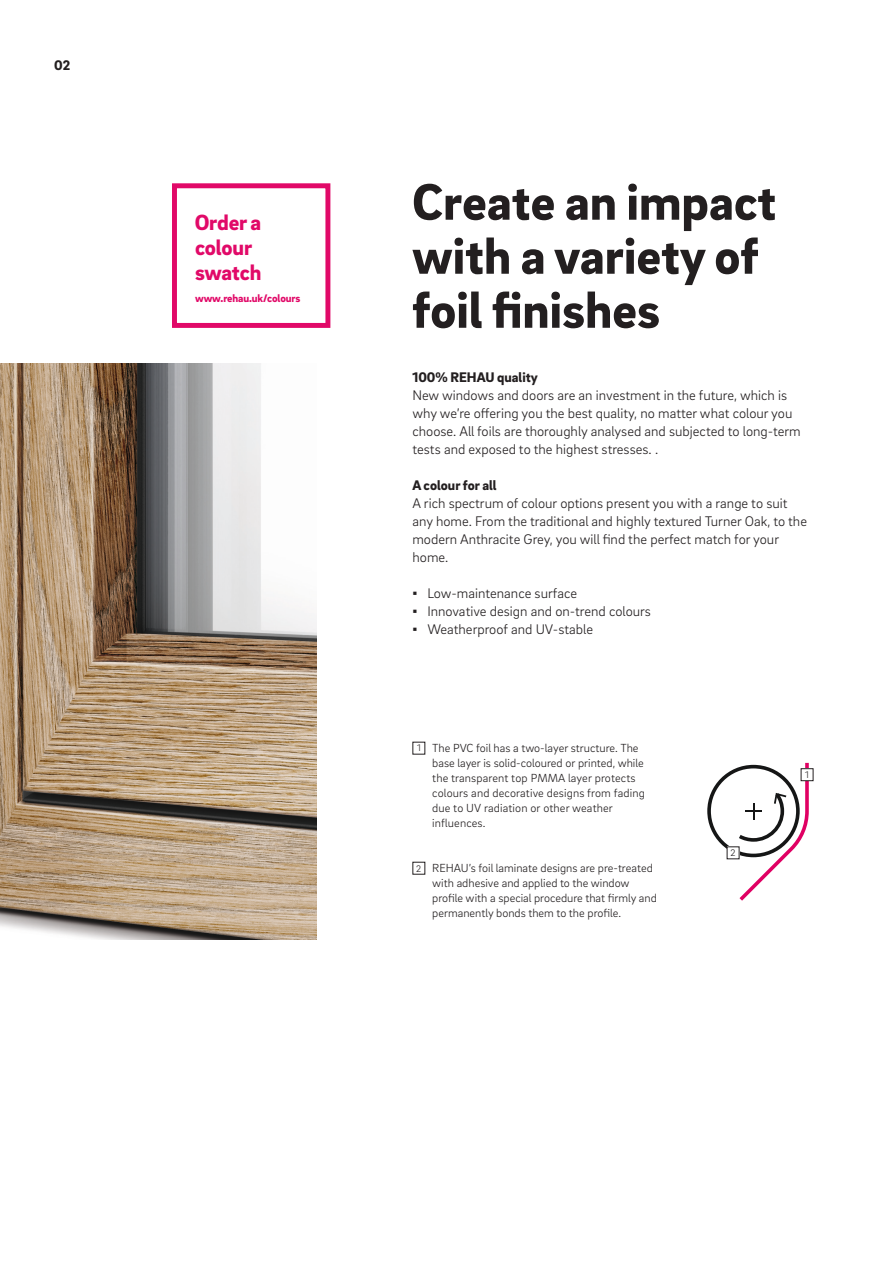
<style>
.page{position:relative;width:893px;height:1263px;background:#fff}
.page>*{position:absolute;margin:0;border:0;box-sizing:border-box;transform-origin:0 0}
.t1{font:900 52.5px/54px "Brix Sans";color:#231f20}
.t2{font:900 22.5px/24.8px "Brix Sans";letter-spacing:-.01em;color:#e10968}
.t3{font:300 14.25px/18px "Brix Sans";color:#231f20}
.t4{font:900 14.25px "Brix Sans";color:#231f20}
.t5{font:300 12px/15px "Brix Sans";color:#231f20}
.t6{font:900 11.25px "Brix Sans";letter-spacing:-.01em;color:#e10968}
.t7{font:300 9.75px "Brix Sans";color:#231f20}
.s1{font-family:"Arial";font-weight:400}
.s2{font-size:9.75px}
</style>
<div class="page">
<img style="left:0;top:364px;width:316px;height:576px">
<svg style="left:707px;top:763px;width:102px;height:138px"></svg>
<div style="left:801px;top:769px;width:12px;height:12px;background:#fff"></div>
<div style="left:801px;top:768px;width:12px;height:13px;border:1px solid #231f20"></div>
<div style="left:727px;top:847px;width:12px;height:12px;background:#fff"></div>
<div style="left:172px;top:183px;width:158px;height:145px;border:5px solid #e10968"></div>
<p class="t4" style="left:54px;top:56px;width:18px">02</p>
<h2 class="t2" style="left:195px;top:209px;width:68px">Order a colour swatch</h2>
<p class="t6" style="left:195px;top:291px;width:107px">www.rehau.uk/colours</p>
<h1 class="t1" style="left:412px;top:172px;width:366px">Create an impact with a variety of foil finishes</h1>
<p class="t4" style="left:412px;top:367px;width:127px">100% REHAU quality</p>
<p class="t3" style="left:412px;top:385px;width:390px">New windows and doors are an investment in the future, which is why we’re offering you the best quality, no matter what colour you choose. All foils are thoroughly analysed and subjected to long-term tests and exposed to the highest stresses. .</p>
<p class="t4" style="left:412px;top:475px;width:86px">A colour for all</p>
<p class="t3" style="left:412px;top:493px;width:396px">A rich spectrum of colour options present you with a range to suit any home. From the traditional and highly textured Turner Oak, to the modern Anthracite Grey, you will find the perfect match for your home.</p>
<p class="t3" style="left:412px;top:583px;width:166px"><span class="s1">▪</span> Low-maintenance surface</p>
<p class="t3" style="left:412px;top:601px;width:240px"><span class="s1">▪</span> Innovative design and on-trend colours</p>
<p class="t3" style="left:412px;top:619px;width:182px"><span class="s1">▪</span> Weatherproof and UV-stable</p>
<p class="t5" style="left:432px;top:740px;width:214px;text-indent:-15px"><span class="s2">1</span> The PVC foil has a two-layer structure. The base layer is solid-coloured or printed, while the transparent top PMMA layer protects colours and decorative designs from fading due to UV radiation or other weather influences.</p>
<p class="t5" style="left:432px;top:860px;width:226px;text-indent:-16px"><span class="s2">2</span> REHAU’s foil laminate designs are pre-treated with adhesive and applied to the window profile with a special procedure that firmly and permanently bonds them to the profile.</p>
<p class="t7" style="left:731px;top:847px;width:7px">2</p>
<p class="t7" style="left:805px;top:768px;width:5px">1</p>
</div>
